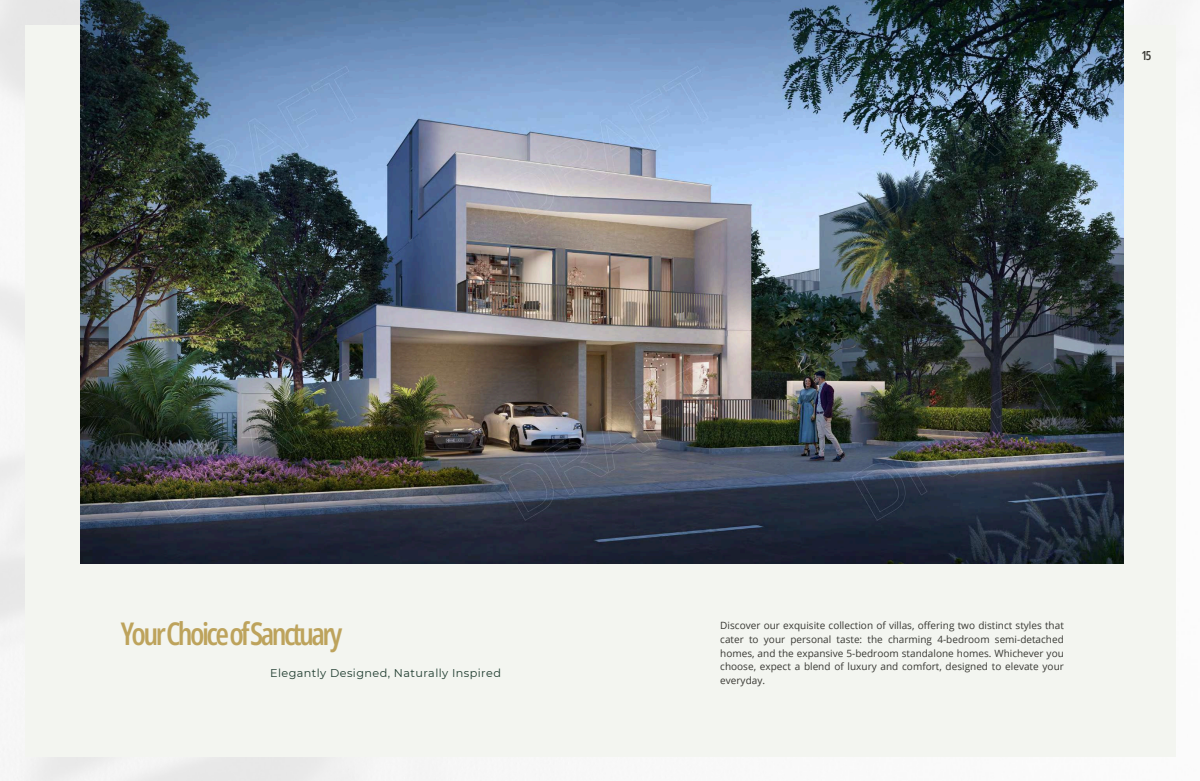
<style>
.page{position:relative;width:1200px;height:781px;background:#fff}
.page>*{position:absolute;margin:0;border:0;box-sizing:border-box;transform-origin:0 0}
.t1{font:600 31.25px "Open Sans Condensed";letter-spacing:-.085em;color:#bda35c}
.t2{font:600 12.5px "Open Sans Condensed";color:#383833}
.t3{font:11.25px "Montserrat";letter-spacing:.035em;color:#1e3b2e}
.t4{font:10px/13.6px "Open Sans";color:#383833;text-align:justify}
</style>
<div class="page">
<img style="left:0;top:0;width:1182px;height:781px">
<div style="left:25px;top:25px;width:1150px;height:731px;background:#f3f5f0"></div>
<img style="left:81px;top:0;width:1043px;height:563px">
<p class="t2" style="left:1141px;top:47px;width:12px">15</p>
<h1 class="t1" style="left:121px;top:612px;width:223px">YourChoiceofSanctuary</h1>
<p class="t4" style="left:720px;top:619px;width:345px">Discover our exquisite collection of villas, offering two distinct styles that cater to your personal taste: the charming 4-bedroom semi-detached homes, and the expansive 5-bedroom standalone homes. Whichever you choose, expect a blend of luxury and comfort, designed to elevate your everyday.</p>
<p class="t3" style="left:270px;top:666px;width:232px">Elegantly Designed, Naturally Inspired</p>
</div>
